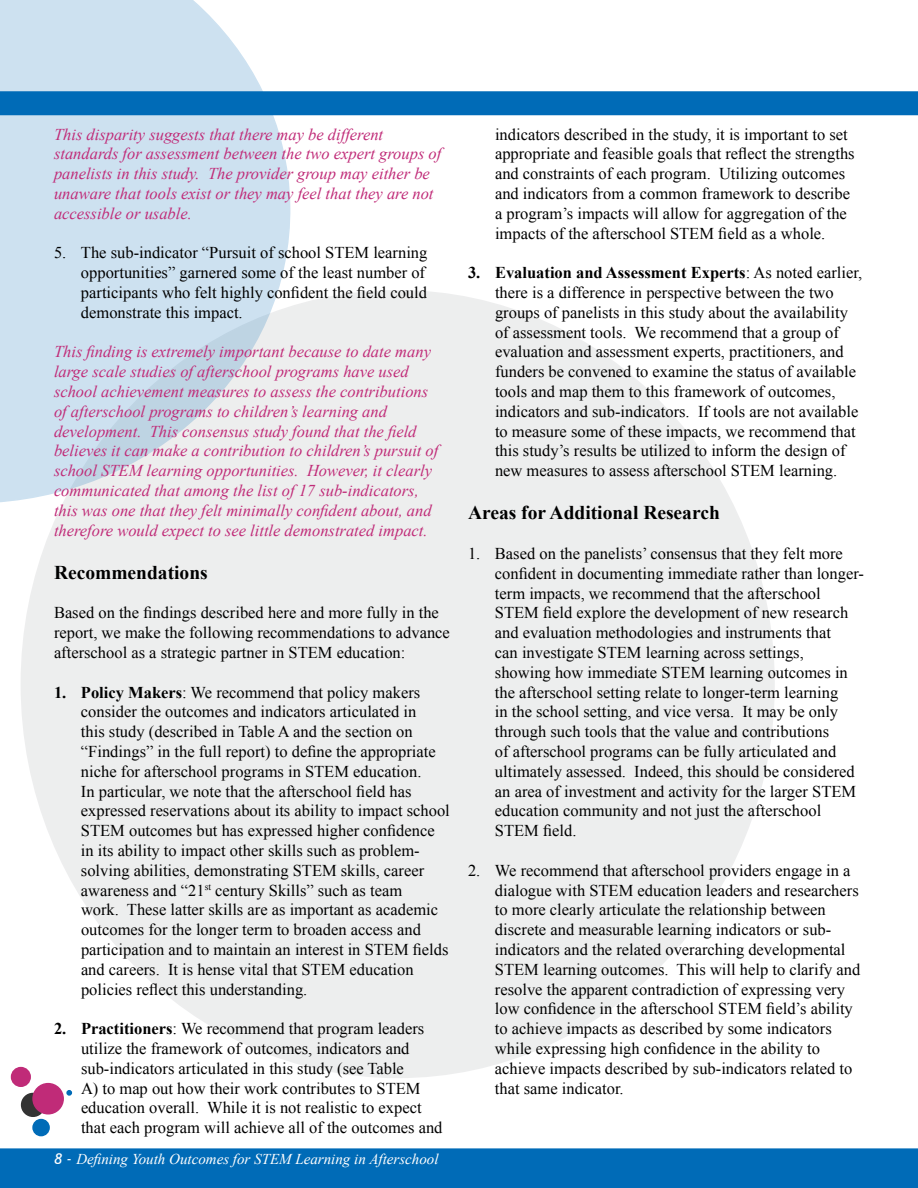
<style>
.page{position:relative;width:918px;height:1188px;background:#fff}
.page>*{position:absolute;margin:0;border:0;box-sizing:border-box;transform-origin:0 0}
.t1{font:700 19.5px "Times New Roman";color:#000}
.t2{font:16.5px/19.8px "Times New Roman";color:#000}
.t3{font:italic 16.5px/19.8px "Times New Roman";color:#c02b78}
.t4{font:italic 15px "Times New Roman";color:#fff}
.s1{font-weight:700}
.s2{font-family:"Trebuchet MS"}
</style>
<div class="page">
<div style="left:21px;top:291px;width:753px;height:786px;background:#edeeee;border-radius:50%"></div>
<svg style="left:0;top:0;width:292px;height:503px;fill:#cde1f0"></svg>
<div style="left:0;top:91px;width:918px;height:24px;background:#006bb7"></div>
<div style="left:0;top:1148px;width:918px;height:40px;background:#006bb7"></div>
<div style="left:33px;top:1120px;width:16px;height:16px;background:#006bb7;border-radius:50%"></div>
<div style="left:32px;top:1119px;width:18px;height:17px;border:2px solid #006bb7;border-radius:50%"></div>
<div style="left:22px;top:1094px;width:22px;height:22px;background:#333;border-radius:50%"></div>
<div style="left:21px;top:1093px;width:24px;height:24px;border:2px solid #333;border-radius:50%"></div>
<div style="left:33px;top:1084px;width:30px;height:30px;background:#c02b78;border-radius:50%"></div>
<div style="left:32px;top:1083px;width:32px;height:32px;border:2px solid #c02b78;border-radius:50%"></div>
<svg style="left:66px;top:1090px;width:6px;height:6px"></svg>
<div style="left:12px;top:1068px;width:18px;height:18px;background:#c02b78;border-radius:50%"></div>
<div style="left:11px;top:1067px;width:20px;height:20px;border:2px solid #c02b78;border-radius:50%"></div>
<p class="t3" style="left:54px;top:124px;width:389px">This disparity suggests that there may be different standards for assessment between the two expert groups of panelists in this study. The provider group may either be unaware that tools exist or they may feel that they are not accessible or usable.</p>
<p class="t2" style="left:81px;top:243px;width:348px;text-indent:-27px">5. The sub-indicator “Pursuit of school STEM learning opportunities” garnered some of the least number of participants who felt highly confident the field could demonstrate this impact.</p>
<p class="t3" style="left:54px;top:342px;width:386px">This finding is extremely important because to date many large scale studies of afterschool programs have used school achievement measures to assess the contributions of afterschool programs to children’s learning and development. This consensus study found that the field believes it can make a contribution to children’s pursuit of school STEM learning opportunities. However, it clearly communicated that among the list of 17 sub-indicators, this was one that they felt minimally confident about, and therefore would expect to see little demonstrated impact.</p>
<p class="t1" style="left:54px;top:559px;width:155px">Recommendations</p>
<p class="t2" style="left:54px;top:603px;width:397px">Based on the findings described here and more fully in the report, we make the following recommendations to advance afterschool as a strategic partner in STEM education:</p>
<p class="t2" style="left:81px;top:682px;width:370px;text-indent:-27px"><span class="s1">1. Policy Makers</span>: We recommend that policy makers consider the outcomes and indicators articulated in<br>this study (described in Table A and the section on “Findings” in the full report) to define the appropriate niche for afterschool programs in STEM education.<br>In particular, we note that the afterschool field has expressed reservations about its ability to impact school STEM outcomes but has expressed higher confidence in its ability to impact other skills such as problem&shy;solving abilities, demonstrating STEM skills, career awareness and “21<sup>st</sup> century Skills” such as team<br>work. These latter skills are as important as academic outcomes for the longer term to broaden access and participation and to maintain an interest in STEM fields and careers. It is hense vital that STEM education policies reflect this understanding.</p>
<p class="t2" style="left:81px;top:1019px;width:363px;text-indent:-27px"><span class="s1">2. Practitioners</span>: We recommend that program leaders utilize the framework of outcomes, indicators and sub-indicators articulated in this study (see Table<br>A) to map out how their work contributes to STEM education overall. While it is not realistic to expect that each program will achieve all of the outcomes and</p>
<p class="t4" style="left:54px;top:1149px;width:386px"><span class="s2">8 -</span> Defining Youth Outcomes for STEM Learning in Afterschool</p>
<p class="t2" style="left:495px;top:124px;width:361px">indicators described in the study, it is important to set appropriate and feasible goals that reflect the strengths and constraints of each program. Utilizing outcomes and indicators from a common framework to describe a program’s impacts will allow for aggregation of the impacts of the afterschool STEM field as a whole.</p>
<p class="t2" style="left:495px;top:263px;width:369px;text-indent:-27px"><span class="s1">3. Evaluation and Assessment Experts</span>: As noted earlier, there is a difference in perspective between the two groups of panelists in this study about the availability of assessment tools. We recommend that a group of evaluation and assessment experts, practitioners, and funders be convened to examine the status of available tools and map them to this framework of outcomes, indicators and sub-indicators. If tools are not available to measure some of these impacts, we recommend that this study’s results be utilized to inform the design of new measures to assess afterschool STEM learning.</p>
<p class="t1" style="left:468px;top:499px;width:253px">Areas for Additional Research</p>
<p class="t2" style="left:495px;top:543px;width:370px;text-indent:-27px">1. Based on the panelists’ consensus that they felt more confident in documenting immediate rather than longer&shy;term impacts, we recommend that the afterschool STEM field explore the development of new research and evaluation methodologies and instruments that<br>can investigate STEM learning across settings,<br>showing how immediate STEM learning outcomes in the afterschool setting relate to longer-term learning<br>in the school setting, and vice versa. It may be only through such tools that the value and contributions<br>of afterschool programs can be fully articulated and ultimately assessed. Indeed, this should be considered an area of investment and activity for the larger STEM education community and not just the afterschool STEM field.</p>
<p class="t2" style="left:495px;top:860px;width:367px;text-indent:-27px">2. We recommend that afterschool providers engage in a dialogue with STEM education leaders and researchers to more clearly articulate the relationship between discrete and measurable learning indicators or sub&shy;indicators and the related overarching developmental STEM learning outcomes. This will help to clarify and resolve the apparent contradiction of expressing very low confidence in the afterschool STEM field’s ability to achieve impacts as described by some indicators while expressing high confidence in the ability to achieve impacts described by sub-indicators related to that same indicator.</p>
</div>
